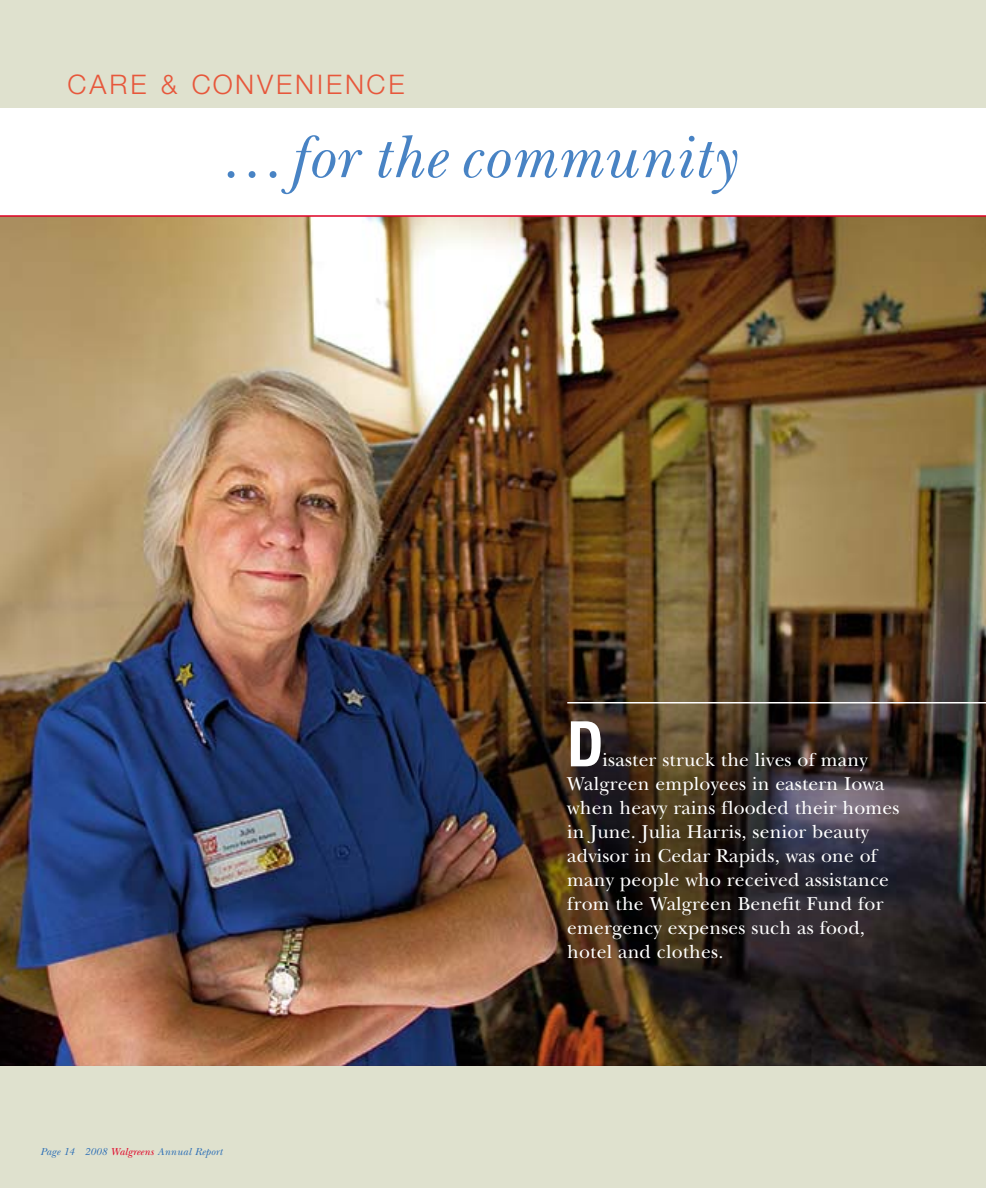
<style>
.page{position:relative;width:986px;height:1188px;background:#fff}
.page>*{position:absolute;margin:0;border:0;box-sizing:border-box;transform-origin:0 0}
.t1{font:italic 63px "New Baskerville";letter-spacing:.015em;color:#4883c4}
.t2{font:700 condensed 63px "Helvetica Neue";color:#fff}
.t3{font:300 27px "Helvetica Neue";letter-spacing:.11em;color:#e7573b}
.t4{font:19.5px/24px "New Baskerville";letter-spacing:.01em;color:#fff}
.t5{font:italic 10.5px "New Baskerville";letter-spacing:.025em;color:#2b6eb6}
.s1{color:#df0024}
</style>
<div class="page">
<img style="left:0;top:217px;width:986px;height:849px">
<div style="left:0;top:1066px;width:986px;height:122px;background:#dfe1ce"></div>
<div style="left:0;top:0;width:986px;height:108px;background:#dfe1ce"></div>
<hr style="left:0;top:215px;width:986px;height:2px;background:#df0024">
<hr style="left:567px;top:702px;width:419px;height:2px;background:#fff">
<h2 class="t3" style="left:68px;top:74px;width:338px">CARE &amp; CONVENIENCE</h2>
<h1 class="t1" style="left:220px;top:135px;width:517px">…for the community</h1>
<p class="t5" style="left:40px;top:1148px;width:183px">Page 14 2008 <span class="s1">Walgreens</span> Annual Report</p>
<h1 class="t2" style="left:567px;top:721px;width:38px">D</h1>
<p class="t4" style="left:567px;top:750px;width:334px;text-indent:35px">isaster struck the lives of many Walgreen employees in eastern Iowa when heavy rains flooded their homes in June. Julia Harris, senior beauty advisor in Cedar Rapids, was one of many people who received assistance from the Walgreen Benefit Fund for emergency expenses such as food, hotel and clothes.</p>
</div>
